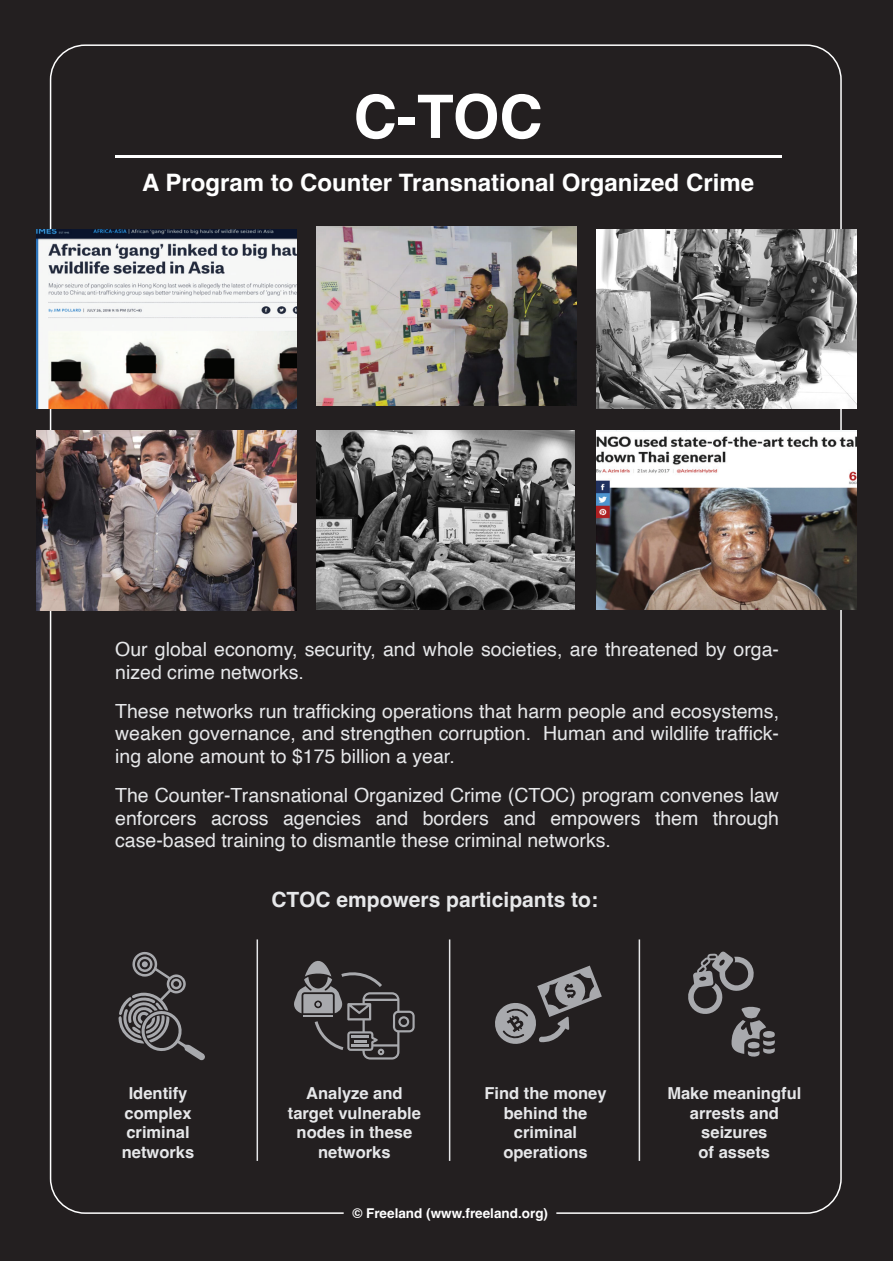
<style>
.page{position:relative;width:893px;height:1261px;background:#fff}
.page>*{position:absolute;margin:0;border:0;box-sizing:border-box;transform-origin:0 0}
.t1{font:700 60px "Helvetica";color:#fff}
.t2{font:700 24px "Helvetica";color:#fff}
.t3{font:700 21px "Helvetica";color:#e6e7e9}
.t4{font:19.5px/22.5px "Helvetica";color:#e6e7e9;text-align:justify}
.t5{font:700 16.5px/19.5px "Helvetica";color:#e6e7e9;text-align:center}
.t6{font:700 13.5px "Helvetica";color:#fff}
</style>
<div class="page">
<div style="left:0;top:0;width:892px;height:1260px;background:#231f20"></div>
<img style="left:37px;top:229px;width:259px;height:179px">
<hr style="left:256px;top:939px;width:2px;height:221px;background:#e6e7e9">
<hr style="left:448px;top:939px;width:2px;height:221px;background:#e6e7e9">
<hr style="left:638px;top:939px;width:1px;height:221px;background:#e6e7e9">
<svg style="left:118px;top:951px;width:87px;height:109px"></svg>
<svg style="left:495px;top:965px;width:106px;height:79px"></svg>
<svg style="left:688px;top:951px;width:86px;height:105px"></svg>
<svg style="left:294px;top:960px;width:120px;height:99px"></svg>
<img style="left:316px;top:226px;width:260px;height:179px">
<hr style="left:115px;top:155px;width:666px;height:2px;background:#fff">
<img style="left:316px;top:431px;width:258px;height:178px">
<img style="left:37px;top:430px;width:259px;height:180px">
<img style="left:596px;top:229px;width:260px;height:179px">
<img style="left:596px;top:430px;width:260px;height:180px">
<h1 class="t1" style="left:353px;top:80px;width:190px">C-TOC</h1>
<p class="t2" style="left:142px;top:168px;width:613px">A Program to Counter Transnational Organized Crime</p>
<p class="t4" style="left:115px;top:639px;width:665px">Our global economy, security, and whole societies, are threatened by orga&shy;nized crime networks.</p>
<p class="t4" style="left:115px;top:700px;width:665px">These networks run trafficking operations that harm people and ecosystems, weaken governance, and strengthen corruption. Human and wildlife traffick&shy;ing alone amount to $175 billion a year.</p>
<p class="t4" style="left:115px;top:784px;width:665px">The Counter-Transnational Organized Crime (CTOC) program convenes law enforcers across agencies and borders and empowers them through case-based training to dismantle these criminal networks.</p>
<p class="t3" style="left:271px;top:886px;width:328px">CTOC empowers participants to:</p>
<p class="t5" style="left:122px;top:1085px;width:74px">Identify complex criminal networks</p>
<p class="t5" style="left:288px;top:1085px;width:134px">Analyze and target vulnerable nodes in these networks</p>
<p class="t5" style="left:484px;top:1085px;width:123px">Find the money behind the criminal operations</p>
<p class="t5" style="left:667px;top:1085px;width:135px">Make meaningful arrests and seizures<br>of assets</p>
<p class="t6" style="left:352px;top:1204px;width:197px">© Freeland (www.freeland.org)</p>
</div>
